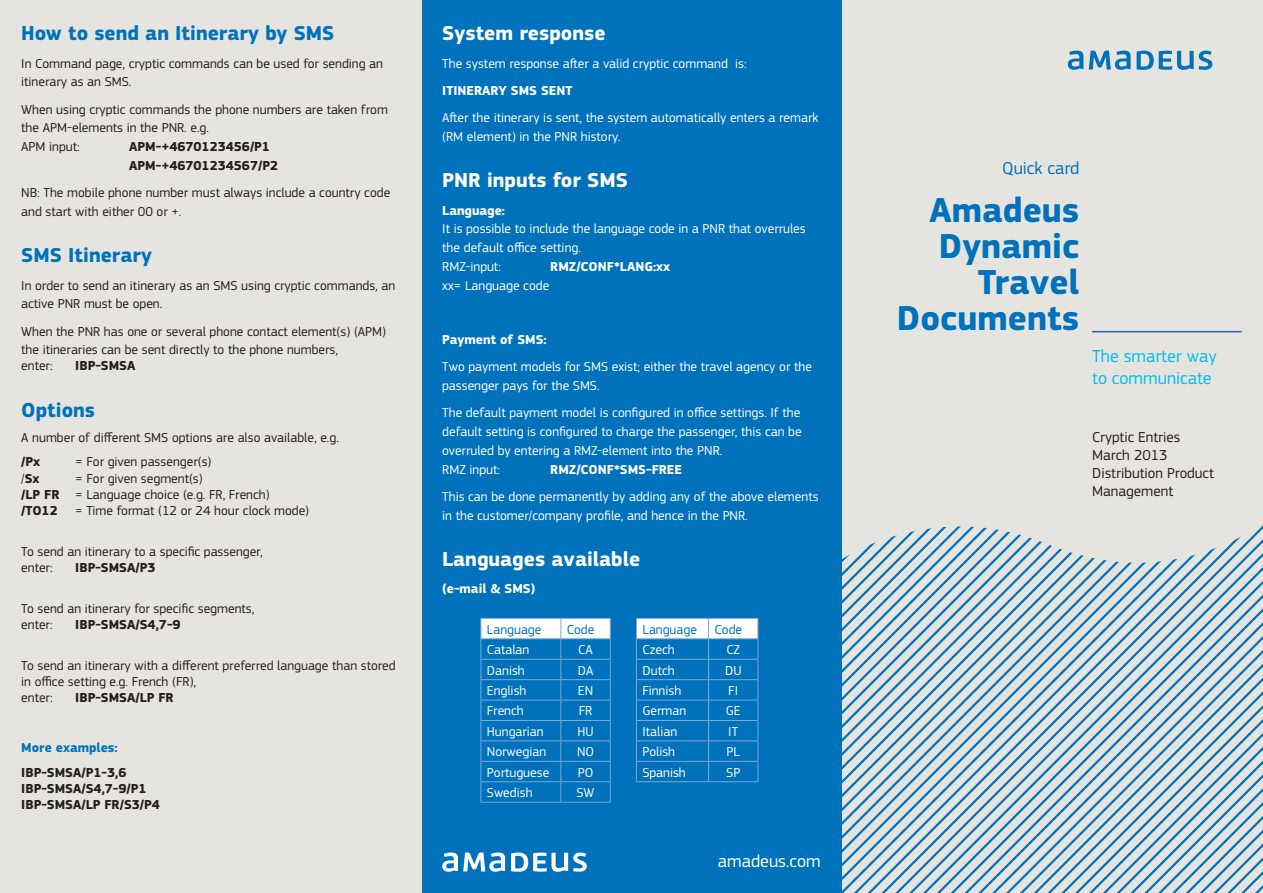
<style>
.page{position:relative;width:1263px;height:893px;background:#e6e4df}
.page>*{position:absolute;margin:0;border:0;box-sizing:border-box;transform-origin:0 0}
.t1{font:700 36px/36px "Amadeus";color:#0072bc;text-align:right}
.t2{font:700 21px "Amadeus";color:#fff}
.t3{font:700 21px "Amadeus";color:#0072bc}
.t4{font:18px/21.6px "Amadeus";color:#01bdf2}
.t5{font:18px "Amadeus";color:#fff}
.t6{font:18px "Amadeus";color:#0072bc}
.t7{font:15px/18px "Amadeus";color:#231f20}
.t8{font:13.5px/18.8px "Amadeus";color:#231f20}
.t9{font:13.5px/18.8px "Amadeus";color:#fff}
.t10{font:700 13.5px/16.2px "Amadeus";color:#231f20}
.t11{font:700 13.5px "Amadeus";color:#fff}
.t12{font:13.5px "Amadeus";color:#0072bc}
.t13{font:700 13.5px "Amadeus";color:#0072bc}
.s1{font-weight:400}
.s2{font-weight:700}
</style>
<div class="page">
<div style="left:422px;top:0;width:420px;height:893px;background:#0072bc"></div>
<svg style="left:842px;top:525px;width:421px;height:368px"></svg>
<svg style="left:1068px;top:51px;width:144px;height:19px"></svg>
<svg style="left:442px;top:852px;width:145px;height:20px"></svg>
<hr style="left:1092px;top:331px;width:150px;height:1px;background:#1a66b2">
<hr style="left:480px;top:802px;width:81px;height:1px;background:#7da8d8">
<svg style="left:480px;top:618px;width:131px;height:184px"></svg>
<hr style="left:561px;top:781px;width:50px;height:1px;background:#7da8d8">
<hr style="left:561px;top:802px;width:50px;height:1px;background:#7da8d8">
<hr style="left:636px;top:781px;width:73px;height:1px;background:#7da8d8">
<svg style="left:636px;top:618px;width:122px;height:163px"></svg>
<hr style="left:709px;top:761px;width:49px;height:1px;background:#7da8d8">
<hr style="left:709px;top:781px;width:49px;height:1px;background:#7da8d8">
<h2 class="t3" style="left:21px;top:21px;width:315px">How to send an Itinerary by SMS</h2>
<p class="t8" style="left:21px;top:54px;width:363px">In Command page, cryptic commands can be used for sending an itinerary as an SMS.</p>
<p class="t8" style="left:21px;top:100px;width:368px">When using cryptic commands the phone numbers are taken from the APM-elements in the PNR. e.g.<br>APM input:</p>
<p class="t10" style="left:129px;top:138px;width:150px;line-height:18.8px">APM-+4670123456/P1<br>APM-+46701234567/P2</p>
<p class="t8" style="left:21px;top:183px;width:371px">NB: The mobile phone number must always include a country code and start with either 00 or +.</p>
<h2 class="t3" style="left:21px;top:243px;width:132px">SMS Itinerary</h2>
<p class="t8" style="left:21px;top:276px;width:375px">In order to send an itinerary as an SMS using cryptic commands, an active PNR must be open.</p>
<p class="t8" style="left:21px;top:322px;width:366px">When the PNR has one or several phone contact element(s) (APM) the itineraries can be sent directly to the phone numbers,</p>
<p class="t8" style="left:21px;top:357px;width:33px">enter:</p>
<p class="t10" style="left:75px;top:358px;width:62px">IBP-SMSA</p>
<h2 class="t3" style="left:21px;top:397px;width:75px">Options</h2>
<p class="t8" style="left:21px;top:428px;width:319px">A number of different SMS options are also available, e.g.</p>
<p class="t10" style="left:21px;top:454px;width:20px">/Px</p>
<p class="t8" style="left:75px;top:453px;width:138px">= For given passenger(s)</p>
<p class="t10" style="left:21px;top:470px;width:20px"><span class="s1">/</span>Sx</p>
<p class="t8" style="left:21px;top:470px;width:250px;line-height:16.2px;text-indent:54px">= For given segment(s)<br><span class="s2">/LP FR</span> = Language choice (e.g. FR, French) <span class="s2">/TO12</span></p>
<p class="t8" style="left:75px;top:501px;width:235px">= Time format (12 or 24 hour clock mode)</p>
<p class="t8" style="left:21px;top:543px;width:243px;line-height:16.2px">To send an itinerary to a specific passenger, enter:</p>
<p class="t10" style="left:75px;top:560px;width:82px">IBP-SMSA/P3</p>
<p class="t8" style="left:21px;top:600px;width:235px;line-height:16.2px">To send an itinerary for specific segments, enter:</p>
<p class="t10" style="left:75px;top:617px;width:107px">IBP-SMSA/S4,7-9</p>
<p class="t8" style="left:21px;top:658px;width:376px;line-height:16.2px">To send an itinerary with a different preferred language than stored in office setting e.g. French (FR),<br>enter:</p>
<p class="t10" style="left:75px;top:690px;width:100px">IBP-SMSA/LP FR</p>
<p class="t13" style="left:21px;top:739px;width:98px">More examples:</p>
<p class="t10" style="left:21px;top:764px;width:140px">IBP-SMSA/P1-3,6<br>IBP-SMSA/S4,7-9/P1<br>IBP-SMSA/LP FR/S3/P4</p>
<h2 class="t2" style="left:442px;top:21px;width:165px">System response</h2>
<p class="t9" style="left:442px;top:54px;width:306px">The system response after a valid cryptic command is:</p>
<p class="t11" style="left:442px;top:82px;width:132px">ITINERARY SMS SENT</p>
<p class="t9" style="left:442px;top:108px;width:378px">After the itinerary is sent, the system automatically enters a remark (RM element) in the PNR history.</p>
<h2 class="t2" style="left:442px;top:168px;width:187px">PNR inputs for SMS</h2>
<p class="t11" style="left:442px;top:202px;width:64px">Language:</p>
<p class="t9" style="left:442px;top:219px;width:365px">It is possible to include the language code in a PNR that overrules the default office setting.<br>RMZ-input:</p>
<p class="t11" style="left:550px;top:258px;width:121px">RMZ/CONF*LANG:xx</p>
<p class="t9" style="left:442px;top:276px;width:109px">xx= Language code</p>
<p class="t11" style="left:442px;top:331px;width:106px">Payment of SMS:</p>
<p class="t9" style="left:442px;top:358px;width:371px">Two payment models for SMS exist; either the travel agency or the passenger pays for the SMS.</p>
<p class="t9" style="left:442px;top:404px;width:361px">The default payment model is configured in office settings. If the default setting is configured to charge the passenger, this can be overruled by entering a RMZ-element into the PNR.<br>RMZ input:</p>
<p class="t11" style="left:550px;top:461px;width:133px">RMZ/CONF*SMS-FREE</p>
<p class="t9" style="left:442px;top:487px;width:378px">This can be done permanently by adding any of the above elements in the customer/company profile, and hence in the PNR.</p>
<h2 class="t2" style="left:442px;top:546px;width:199px">Languages available</h2>
<p class="t11" style="left:442px;top:581px;width:95px">(e-mail &amp; SMS)</p>
<p class="t12" style="left:487px;top:621px;width:56px">Language</p>
<p class="t12" style="left:567px;top:621px;width:29px">Code</p>
<p class="t9" style="left:487px;top:640px;width:44px">Catalan</p>
<p class="t9" style="left:578px;top:640px;width:16px">CA</p>
<p class="t9" style="left:487px;top:661px;width:39px">Danish</p>
<p class="t9" style="left:578px;top:661px;width:17px">DA</p>
<p class="t9" style="left:487px;top:681px;width:41px">English</p>
<p class="t9" style="left:578px;top:681px;width:17px">EN</p>
<p class="t9" style="left:487px;top:702px;width:38px">French</p>
<p class="t9" style="left:579px;top:702px;width:15px">FR</p>
<p class="t9" style="left:487px;top:722px;width:58px">Hungarian</p>
<p class="t9" style="left:577px;top:722px;width:18px">HU</p>
<p class="t9" style="left:487px;top:742px;width:61px">Norwegian</p>
<p class="t9" style="left:577px;top:742px;width:19px">NO</p>
<p class="t9" style="left:487px;top:763px;width:64px">Portuguese</p>
<p class="t9" style="left:578px;top:763px;width:17px">PO</p>
<p class="t9" style="left:487px;top:783px;width:47px">Swedish</p>
<p class="t9" style="left:576px;top:783px;width:20px">SW</p>
<p class="t12" style="left:642px;top:621px;width:56px">Language</p>
<p class="t12" style="left:715px;top:621px;width:29px">Code</p>
<p class="t9" style="left:642px;top:640px;width:34px">Czech</p>
<p class="t9" style="left:726px;top:640px;width:15px">CZ</p>
<p class="t9" style="left:642px;top:661px;width:34px">Dutch</p>
<p class="t9" style="left:725px;top:661px;width:18px">DU</p>
<p class="t9" style="left:642px;top:681px;width:40px">Finnish</p>
<p class="t9" style="left:728px;top:681px;width:11px">FI</p>
<p class="t9" style="left:642px;top:702px;width:45px">German</p>
<p class="t9" style="left:726px;top:702px;width:16px">GE</p>
<p class="t9" style="left:642px;top:722px;width:36px">Italian</p>
<p class="t9" style="left:728px;top:722px;width:11px">IT</p>
<p class="t9" style="left:642px;top:742px;width:34px">Polish</p>
<p class="t9" style="left:726px;top:742px;width:15px">PL</p>
<p class="t9" style="left:642px;top:763px;width:45px">Spanish</p>
<p class="t9" style="left:726px;top:763px;width:16px">SP</p>
<h3 class="t5" style="left:718px;top:850px;width:104px">amadeus.com</h3>
<h3 class="t6" style="left:1002px;top:157px;width:79px">Quick card</h3>
<h1 class="t1" style="left:897px;top:193px;width:184px">Amadeus<br>Dynamic<br>Travel<br>Documents</h1>
<h3 class="t4" style="left:1092px;top:346px;width:126px">The smarter way to communicate</h3>
<p class="t7" style="left:1092px;top:428px;width:123px">Cryptic Entries<br>March 2013<br>Distribution Product<br>Management</p>
</div>
